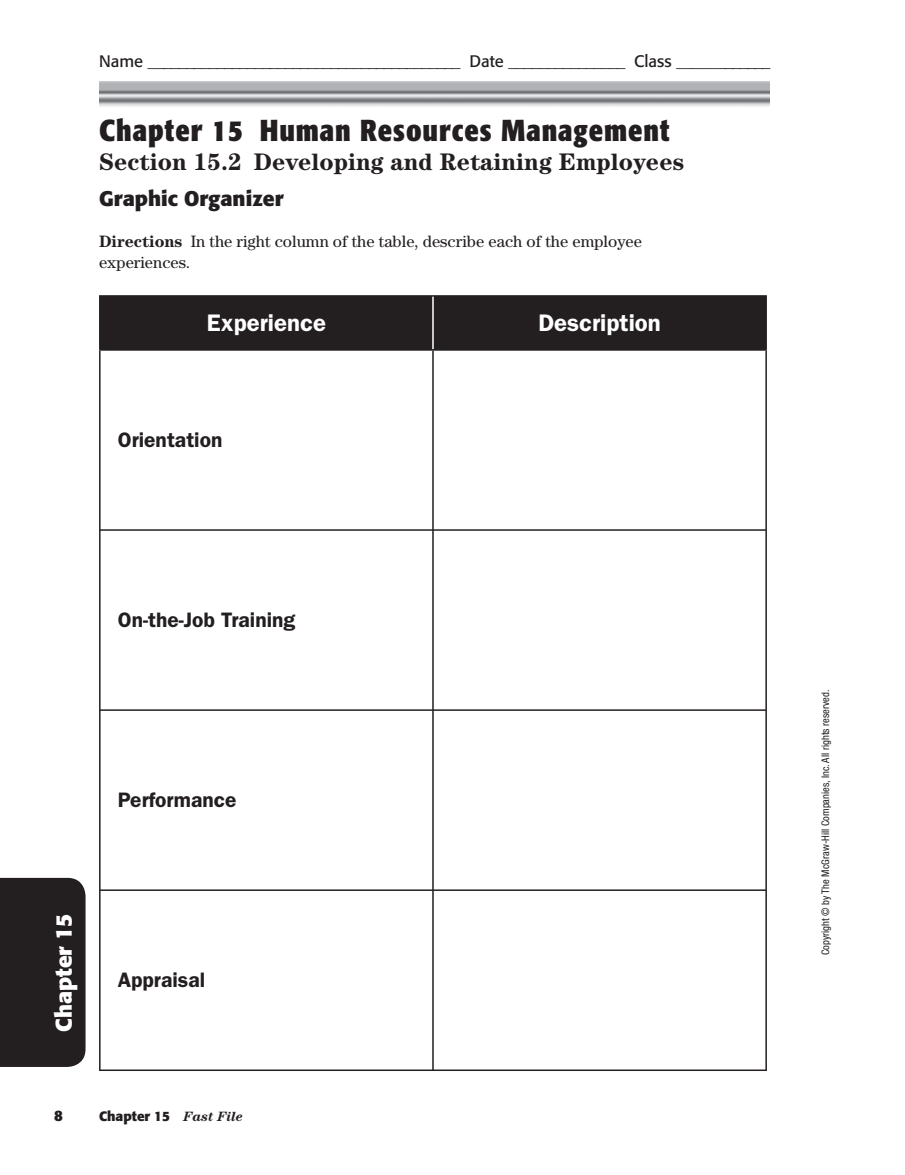
<style>
.page{position:relative;width:905px;height:1175px;background:#fff}
.page>*{position:absolute;margin:0;border:0;box-sizing:border-box;transform-origin:0 0}
.t1{font:700 30px "Formata OTF Cn";letter-spacing:.03em;color:#231f20}
.t2{font:700 24px "Century Std";color:#231f20}
.t3{font:600 24px "ITC Franklin Gothic Std";color:#fff}
.t4{font:700 22.5px "Formata OTF";color:#fff}
.t5{font:600 21px "ITC Franklin Gothic Std";color:#231f20}
.t6{font:700 21px "Formata OTF";color:#231f20}
.t7{font:16.5px "Formata OTF";color:#231f20}
.t8{font:16.5px/21px "Century Std";color:#231f20}
.t9{font:700 15px "Formata OTF";color:#231f20}
.t10{font:700 13.5px "Formata OTF";color:#231f20}
.t11{font:condensed 10.5px "Helvetica Neue LT Std";color:#231f20}
.s1{font-weight:700}
.s2{font-family:"Century Std";font-style:italic}
</style>
<div class="page">
<div style="left:1px;top:878px;width:85px;height:188px;background:#231f20"></div>
<div style="left:100px;top:297px;width:665px;height:52px;background:#231f20"></div>
<hr style="left:99px;top:351px;width:1px;height:178px;background:#231f20">
<hr style="left:432px;top:351px;width:2px;height:178px;background:#231f20">
<hr style="left:765px;top:351px;width:1px;height:178px;background:#231f20">
<hr style="left:99px;top:529px;width:334px;height:2px;background:#231f20">
<hr style="left:99px;top:531px;width:1px;height:178px;background:#231f20">
<hr style="left:433px;top:529px;width:333px;height:2px;background:#231f20">
<hr style="left:432px;top:531px;width:2px;height:178px;background:#231f20">
<hr style="left:765px;top:531px;width:1px;height:178px;background:#231f20">
<hr style="left:99px;top:709px;width:334px;height:2px;background:#231f20">
<hr style="left:99px;top:711px;width:1px;height:178px;background:#231f20">
<hr style="left:433px;top:709px;width:333px;height:2px;background:#231f20">
<hr style="left:432px;top:711px;width:2px;height:178px;background:#231f20">
<hr style="left:765px;top:711px;width:1px;height:178px;background:#231f20">
<hr style="left:99px;top:889px;width:334px;height:2px;background:#231f20">
<hr style="left:99px;top:891px;width:1px;height:178px;background:#231f20">
<hr style="left:433px;top:889px;width:333px;height:2px;background:#231f20">
<hr style="left:432px;top:891px;width:2px;height:178px;background:#231f20">
<hr style="left:765px;top:891px;width:1px;height:178px;background:#231f20">
<hr style="left:99px;top:1069px;width:667px;height:2px;background:#231f20">
<hr style="left:99px;top:295px;width:334px;height:2px;background:#231f20">
<hr style="left:99px;top:297px;width:1px;height:52px;background:#231f20">
<hr style="left:433px;top:295px;width:333px;height:2px;background:#231f20">
<hr style="left:765px;top:297px;width:1px;height:52px;background:#231f20">
<hr style="left:432px;top:297px;width:2px;height:52px;background:#fff">
<hr style="left:99px;top:349px;width:334px;height:2px;background:#231f20">
<hr style="left:433px;top:349px;width:333px;height:2px;background:#231f20">
<p class="t7" style="left:99px;top:54px;width:673px">Name _________________________________________ Date _______________ Class ____________</p>
<h1 class="t1" style="left:99px;top:118px;width:572px">Chapter 15 Human Resources Management</h1>
<h2 class="t2" style="left:99px;top:154px;width:586px">Section 15.2 Developing and Retaining Employees</h2>
<p class="t6" style="left:99px;top:189px;width:186px">Graphic Organizer</p>
<p class="t8" style="left:99px;top:232px;width:544px"><span class="s1">Directions</span> In the right column of the table, describe each of the employee experiences.</p>
<h2 class="t3" style="left:207px;top:314px;width:121px">Experience</h2>
<h2 class="t3" style="left:538px;top:314px;width:124px">Description</h2>
<p class="t5" style="left:118px;top:433px;width:106px">Orientation</p>
<p class="t5" style="left:118px;top:613px;width:179px">On-the-Job Training</p>
<p class="t5" style="left:118px;top:793px;width:120px">Performance</p>
<h3 class="t4" style="left:54px;top:1031px;width:120px;rotate:-90deg">Chapter 15</h3>
<p class="t5" style="left:118px;top:973px;width:89px">Appraisal</p>
<p class="t9" style="left:54px;top:1109px;width:10px">8</p>
<p class="t10" style="left:99px;top:1110px;width:146px">Chapter 15 <span class="s2">Fast File</span></p>
<p class="t11" style="left:821px;top:955px;width:267px;rotate:-90deg">Copyright © by The McGraw-Hill Companies, Inc. All rights reserved.</p>
</div>
